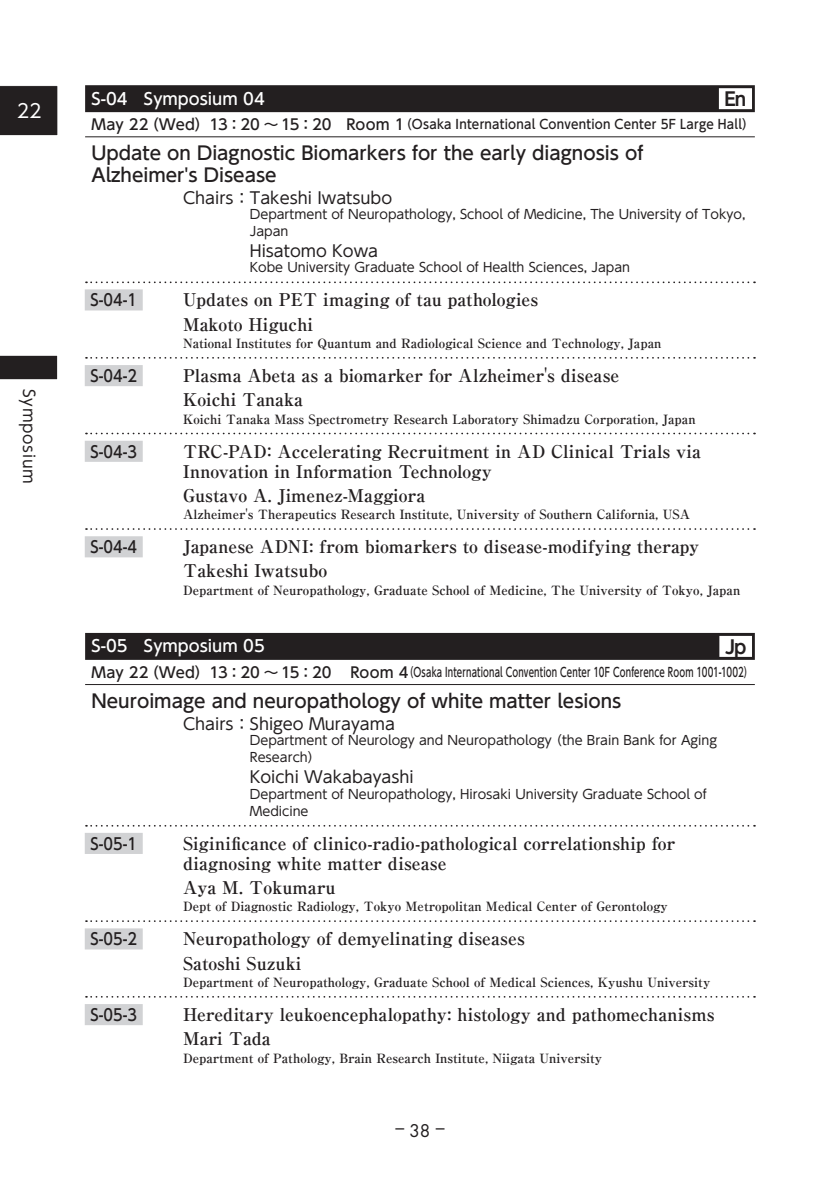
<style>
.page{position:relative;width:840px;height:1191px;background:#fff}
.page>*{position:absolute;margin:0;border:0;box-sizing:border-box;transform-origin:0 0}
.t1{font:18.8px "UD Shin Go Pr 6 N";color:#fff}
.t2{font:500 18.4px/21.2px "UD Shin Go Pr 6 N";color:#231f20}
.t3{font:700 18.4px "UD Shin Go Pr 6 N De";color:#231f20}
.t4{font:700 17.6px/24px "Ryumin Pr 6 N";color:#231f20}
.t5{font:17px "Futura Std";color:#231f20;scale:2.5 1}
.t6{font:16.2px "UD Shin Go Pr 6 N";color:#231f20}
.t7{font:500 16.2px "UD Shin Go Pr 6 N";color:#231f20;scale:.9 1}
.t8{font:500 16.2px "UD Shin Go Pr 6 N";color:#fff}
.t9{font:15.6px "UD Shin Go Pr 6 N";letter-spacing:.05em;color:#231f20}
.t10{font:700 12.8px "Ryumin Pr 6 N";color:#231f20}
.t11{font:12.8px/17px "UD Shin Go Pr 6 N";color:#231f20}
.t12{font:500 12.8px "UD Shin Go Pr 6 N";letter-spacing:.02em;color:#231f20;scale:.68 1}
.t13{font:500 12.8px "UD Shin Go Pr 6 N";letter-spacing:.02em;color:#231f20;scale:.94 1}
.s1{font-size:14.8px}
</style>
<div class="page">
<div style="left:85px;top:85px;width:669px;height:27px;background:#231f20"></div>
<div style="left:718px;top:88px;width:33px;height:21px;background:#fff"></div>
<hr style="left:85px;top:136px;width:669px;height:1px;background:#231f20">
<svg style="left:86px;top:281px;width:668px;height:2px"></svg>
<div style="left:85px;top:289px;width:58px;height:21px;background:#d1d2d4"></div>
<svg style="left:86px;top:357px;width:668px;height:2px"></svg>
<div style="left:85px;top:365px;width:58px;height:21px;background:#d1d2d4"></div>
<svg style="left:86px;top:432px;width:668px;height:2px"></svg>
<div style="left:85px;top:441px;width:58px;height:21px;background:#d1d2d4"></div>
<svg style="left:86px;top:528px;width:668px;height:2px"></svg>
<div style="left:85px;top:536px;width:58px;height:21px;background:#d1d2d4"></div>
<div style="left:85px;top:633px;width:669px;height:27px;background:#231f20"></div>
<div style="left:719px;top:636px;width:32px;height:21px;background:#fff"></div>
<hr style="left:85px;top:684px;width:669px;height:1px;background:#231f20">
<svg style="left:86px;top:825px;width:668px;height:1px"></svg>
<div style="left:85px;top:833px;width:58px;height:21px;background:#d1d2d4"></div>
<svg style="left:86px;top:920px;width:668px;height:2px"></svg>
<div style="left:85px;top:928px;width:58px;height:21px;background:#d1d2d4"></div>
<svg style="left:86px;top:996px;width:668px;height:1px"></svg>
<div style="left:85px;top:1004px;width:58px;height:21px;background:#d1d2d4"></div>
<svg style="left:0;top:85px;width:58px;height:51px;background:#2d292a"></svg>
<svg style="left:0;top:355px;width:58px;height:25px"></svg>
<h1 class="t1" style="left:17px;top:95px;width:26px">22</h1>
<p class="t9" style="left:42px;top:389px;width:97px;rotate:90deg">Symposium</p>
<p class="t8" style="left:91px;top:85px;width:175px">S-04　Symposium 04</p>
<h2 class="t3" style="left:724px;top:84px;width:23px">En</h2>
<p class="t13" style="left:91px;top:114px;width:706px"><span class="s1">May 22（Wed）13：20 ～ 15：20　Room 1</span>（Osaka International Convention Center 5F Large Hall）</p>
<h2 class="t2" style="left:91px;top:142px;width:553px">Update on Diagnostic Biomarkers for the early diagnosis of<br>Alzheimer's Disease</h2>
<p class="t6" style="left:183px;top:184px;width:226px">Chairs：Takeshi Iwatsubo　</p>
<p class="t11" style="left:250px;top:205px;width:497px">Department of Neuropathology, School of Medicine, The University of Tokyo,<br>Japan</p>
<p class="t6" style="left:250px;top:238px;width:146px">Hisatomo Kowa　</p>
<p class="t11" style="left:250px;top:258px;width:381px">Kobe University Graduate School of Health Sciences, Japan</p>
<p class="t7" style="left:90px;top:287px;width:53px">S-04-1</p>
<h3 class="t4" style="left:183px;top:287px;width:356px">Updates on PET imaging of tau pathologies<br>Makoto Higuchi</h3>
<p class="t10" style="left:183px;top:333px;width:479px">National Institutes for Quantum and Radiological Science and Technology, Japan</p>
<p class="t7" style="left:90px;top:362px;width:53px">S-04-2</p>
<h3 class="t4" style="left:183px;top:363px;width:437px">Plasma Abeta as a biomarker for Alzheimer's disease<br>Koichi Tanaka</h3>
<p class="t10" style="left:183px;top:409px;width:514px">Koichi Tanaka Mass Spectrometry Research Laboratory Shimadzu Corporation, Japan</p>
<p class="t7" style="left:90px;top:438px;width:53px">S-04-3</p>
<h3 class="t4" style="left:183px;top:440px;width:519px;line-height:19.8px">TRC-PAD: Accelerating Recruitment in AD Clinical Trials via<br>Innovation in Information Technology</h3>
<h3 class="t4" style="left:183px;top:482px;width:243px">Gustavo A. Jimenez-Maggiora</h3>
<p class="t10" style="left:183px;top:504px;width:508px">Alzheimer's Therapeutics Research Institute, University of Southern California, USA</p>
<p class="t7" style="left:90px;top:534px;width:53px">S-04-4</p>
<h3 class="t4" style="left:183px;top:534px;width:517px">Japanese ADNI: from biomarkers to disease-modifying therapy<br>Takeshi Iwatsubo</h3>
<p class="t10" style="left:183px;top:580px;width:558px">Department of Neuropathology, Graduate School of Medicine, The University of Tokyo, Japan</p>
<p class="t8" style="left:91px;top:633px;width:175px">S-05　Symposium 05</p>
<h2 class="t3" style="left:724px;top:631px;width:23px">Jp</h2>
<p class="t12" style="left:91px;top:661px;width:972px"><span class="s1">May 22（Wed）13：20 ～ 15：20　 Room 4</span>（Osaka International Convention Center 10F Conference Room 1001-1002）</p>
<h2 class="t2" style="left:91px;top:690px;width:531px">Neuroimage and neuropathology of white matter lesions</h2>
<p class="t6" style="left:183px;top:711px;width:229px">Chairs：Shigeo Murayama　</p>
<p class="t11" style="left:250px;top:731px;width:468px">Department of Neurology and Neuropathology（the Brain Bank for Aging<br>Research）</p>
<p class="t6" style="left:250px;top:764px;width:181px">Koichi Wakabayashi　</p>
<p class="t11" style="left:250px;top:785px;width:458px">Department of Neuropathology, Hirosaki University Graduate School of<br>Medicine</p>
<p class="t7" style="left:90px;top:830px;width:53px">S-05-1</p>
<h3 class="t4" style="left:183px;top:832px;width:493px;line-height:19.8px">Siginificance of clinico-radio-pathological correlationship for diagnosing white matter disease</h3>
<h3 class="t4" style="left:183px;top:874px;width:154px">Aya M. Tokumaru</h3>
<p class="t10" style="left:183px;top:896px;width:486px">Dept of Diagnostic Radiology, Tokyo Metropolitan Medical Center of Gerontology</p>
<p class="t7" style="left:90px;top:926px;width:53px">S-05-2</p>
<h3 class="t4" style="left:183px;top:926px;width:343px">Neuropathology of demyelinating diseases<br>Satoshi Suzuki</h3>
<p class="t10" style="left:183px;top:972px;width:528px">Department of Neuropathology, Graduate School of Medical Sciences, Kyushu University</p>
<p class="t7" style="left:90px;top:1001px;width:53px">S-05-3</p>
<h3 class="t4" style="left:183px;top:1001px;width:532px">Hereditary leukoencephalopathy: histology and pathomechanisms<br>Mari Tada</h3>
<p class="t10" style="left:183px;top:1047px;width:420px">Department of Pathology, Brain Research Institute, Niigata University</p>
<h3 class="t5" style="left:395px;top:1118px;width:21px">-38 -</h3>
</div>
